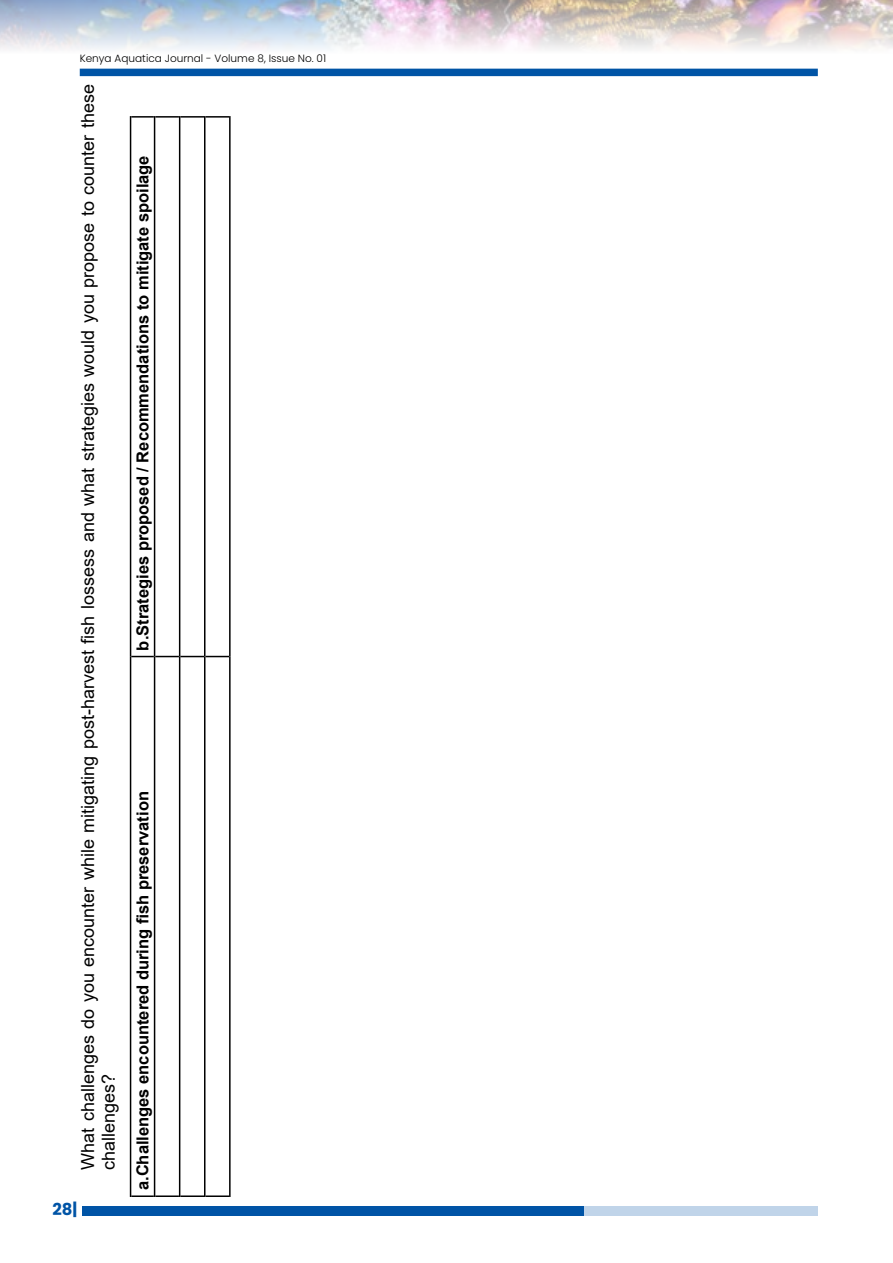
<style>
.page{position:relative;width:893px;height:1263px;background:#fff}
.page>*{position:absolute;margin:0;border:0;box-sizing:border-box;transform-origin:0 0}
.t1{font:18px/20.7px "Arial";color:#000}
.t2{font:700 16.5px "Arial";color:#000}
.t3{font:700 16.5px "Poppins";color:#0054a6}
.t4{font:300 10.5px "Poppins";color:#000}
</style>
<div class="page">
<hr style="left:130px;top:656px;width:1px;height:541px;background:#000">
<hr style="left:131px;top:1195px;width:23px;height:2px;background:#000">
<hr style="left:130px;top:116px;width:1px;height:540px;background:#000">
<hr style="left:131px;top:116px;width:23px;height:2px;background:#000">
<hr style="left:154px;top:656px;width:1px;height:541px;background:#000">
<hr style="left:155px;top:1195px;width:24px;height:2px;background:#000">
<hr style="left:154px;top:116px;width:1px;height:540px;background:#000">
<hr style="left:155px;top:116px;width:24px;height:2px;background:#000">
<hr style="left:179px;top:656px;width:1px;height:541px;background:#000">
<hr style="left:180px;top:1195px;width:24px;height:2px;background:#000">
<hr style="left:179px;top:116px;width:1px;height:540px;background:#000">
<hr style="left:180px;top:116px;width:24px;height:2px;background:#000">
<hr style="left:204px;top:656px;width:1px;height:541px;background:#000">
<hr style="left:205px;top:1195px;width:24px;height:2px;background:#000">
<hr style="left:204px;top:116px;width:1px;height:540px;background:#000">
<svg style="left:131px;top:656px;width:98px;height:1px"></svg>
<hr style="left:205px;top:116px;width:24px;height:2px;background:#000">
<hr style="left:229px;top:656px;width:2px;height:541px;background:#000">
<hr style="left:229px;top:116px;width:2px;height:540px;background:#000">
<img style="left:0;top:0;width:893px;height:50px">
<div style="left:80px;top:69px;width:738px;height:7px;background:#0054a6"></div>
<div style="left:82px;top:1206px;width:502px;height:10px;background:#0054a6"></div>
<div style="left:584px;top:1206px;width:234px;height:10px;background:#c0d4e9"></div>
<p class="t4" style="left:80px;top:52px;width:248px">Kenya Aquatica Journal - Volume 8, Issue No. 01</p>
<p class="t1" style="left:77px;top:1170px;width:1087px;rotate:-90deg">What challenges do you encounter while mitigating post-harvest fish lossess and what strategies would you propose to counter these challenges?</p>
<p class="t3" style="left:52px;top:1200px;width:26px">28|</p>
<p class="t2" style="left:131px;top:650px;width:497px;rotate:-90deg">b.Strategies proposed / Recommendations to mitigate spoilage</p>
<p class="t2" style="left:131px;top:1190px;width:400px;rotate:-90deg">a.Challenges encountered during fish preservation</p>
</div>
